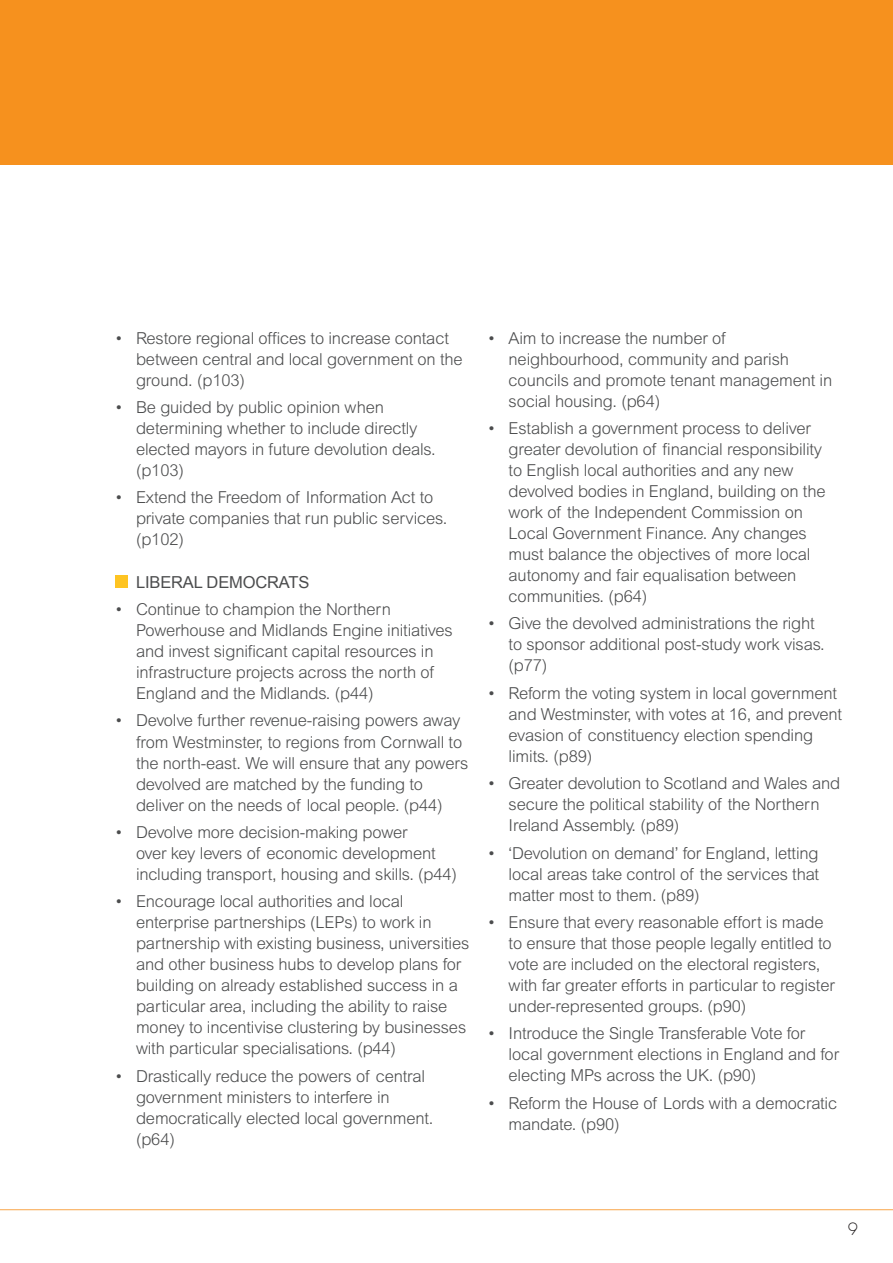
<style>
.page{position:relative;width:893px;height:1263px;background:#fff}
.page>*{position:absolute;margin:0;border:0;box-sizing:border-box;transform-origin:0 0}
.BULLET{font:300 16.5px/21px "Arial MT Std";letter-spacing:-.01em;color:#4b4c4d}
.LAST_BULLET{font:300 16.5px/21px "Arial MT Std";letter-spacing:-.01em;color:#4b4c4d}
.PARTY_NAME{font:16.5px "Arial";letter-spacing:-.01em;color:#4b4c4d}
.t1{font:300 16.5px "Futura";color:#231f20}
</style>
<div class="page">
<hr style="left:0;top:1209px;width:893px;height:1px;background:#f9a549">
<div style="left:0;top:0;width:893px;height:164px;background:#f6911e"></div>
<div style="left:115px;top:575px;width:12px;height:13px;background:#fec422"></div>
<p class="BULLET" style="left:136px;top:327px;width:328px;text-indent:-21px">• Restore regional offices to increase contact between central and local government on the ground. (p103)</p>
<p class="BULLET" style="left:136px;top:397px;width:301px;text-indent:-21px">• Be guided by public opinion when determining whether to include directly elected mayors in future devolution deals. (p103)</p>
<p class="LAST_BULLET" style="left:136px;top:487px;width:313px;text-indent:-21px">• Extend the Freedom of Information Act to private companies that run public services. (p102)</p>
<p class="PARTY_NAME" style="left:136px;top:571px;width:175px">LIBERAL DEMOCRATS</p>
<p class="BULLET" style="left:136px;top:599px;width:318px;text-indent:-21px">• Continue to champion the Northern Powerhouse and Midlands Engine initiatives and invest significant capital resources in infrastructure projects across the north of England and the Midlands. (p44)</p>
<p class="BULLET" style="left:136px;top:710px;width:334px;text-indent:-21px">• Devolve further revenue-raising powers away from Westminster, to regions from Cornwall to the north-east. We will ensure that any powers devolved are matched by the funding to deliver on the needs of local people. (p44)</p>
<p class="BULLET" style="left:136px;top:821px;width:322px;text-indent:-21px">• Devolve more decision-making power<br>over key levers of economic development including transport, housing and skills. (p44)</p>
<p class="BULLET" style="left:136px;top:891px;width:335px;text-indent:-21px">• Encourage local authorities and local enterprise partnerships (LEPs) to work in partnership with existing business, universities and other business hubs to develop plans for building on already established success in a particular area, including the ability to raise money to incentivise clustering by businesses with particular specialisations. (p44)</p>
<p class="BULLET" style="left:136px;top:1065px;width:299px;text-indent:-21px">• Drastically reduce the powers of central government ministers to interfere in democratically elected local government. (p64)</p>
<p class="BULLET" style="left:509px;top:327px;width:325px;text-indent:-21px">• Aim to increase the number of neighbourhood, community and parish councils and promote tenant management in social housing. (p64)</p>
<p class="BULLET" style="left:509px;top:418px;width:318px;text-indent:-21px">• Establish a government process to deliver greater devolution of financial responsibility to English local authorities and any new devolved bodies in England, building on the work of the Independent Commission on Local Government Finance. Any changes must balance the objectives of more local autonomy and fair equalisation between communities. (p64)</p>
<p class="BULLET" style="left:509px;top:613px;width:318px;text-indent:-21px">• Give the devolved administrations the right to sponsor additional post-study work visas. (p77)</p>
<p class="BULLET" style="left:509px;top:682px;width:335px;text-indent:-21px">• Reform the voting system in local government and Westminster, with votes at 16, and prevent evasion of constituency election spending limits. (p89)</p>
<p class="BULLET" style="left:509px;top:773px;width:333px;text-indent:-21px">• Greater devolution to Scotland and Wales and secure the political stability of the Northern<br>Ireland Assembly. (p89)</p>
<p class="BULLET" style="left:509px;top:842px;width:312px;text-align:justify;text-indent:-21px">• ‘Devolution on demand’ for England, letting local areas take control of the services that matter most to them. (p89)</p>
<p class="BULLET" style="left:509px;top:912px;width:328px;text-indent:-21px">• Ensure that every reasonable effort is made to ensure that those people legally entitled to vote are included on the electoral registers, with far greater efforts in particular to register under-represented groups. (p90)</p>
<p class="BULLET" style="left:509px;top:1023px;width:332px;text-indent:-21px">• Introduce the Single Transferable Vote for local government elections in England and for electing MPs across the UK. (p90)</p>
<p class="BULLET" style="left:509px;top:1092px;width:330px;text-indent:-21px">• Reform the House of Lords with a democratic mandate. (p90)</p>
<p class="t1" style="left:848px;top:1218px;width:12px">9</p>
</div>
